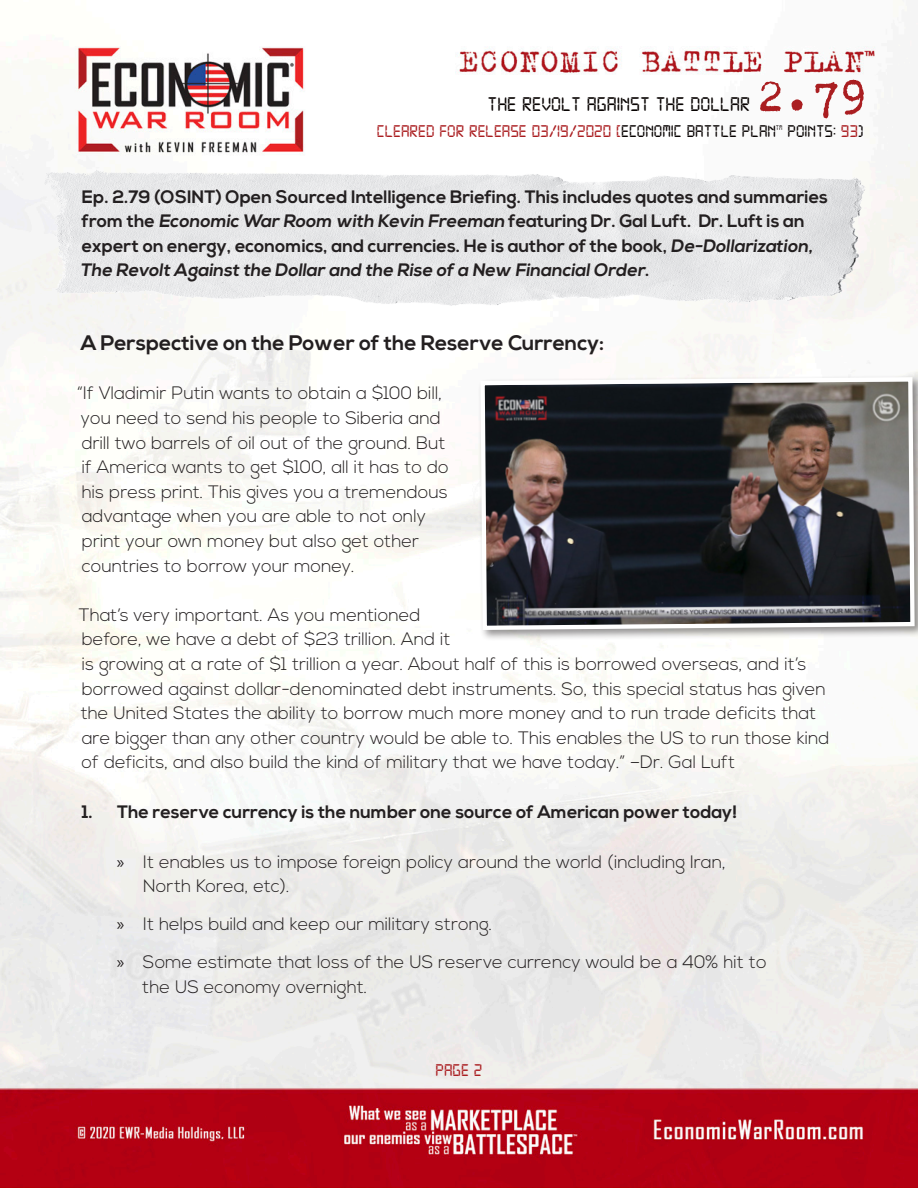
<style>
.page{position:relative;width:918px;height:1188px;background:#fff}
.page>*{position:absolute;margin:0;border:0;box-sizing:border-box;transform-origin:0 0}
.t1{font:51px "Trixie";color:#aa1e21}
.t2{font:700 21px "Nexa";color:#231f20}
.t3{font:21px "Digital 7";color:#080302}
.t4{font:300 18px/24.6px "Nexa";color:#231f20}
.Main_Number_Section{font:700 18px/24.6px "Nexa";color:#231f20}
.t5{font:18px "Digital 7";color:#aa1e21}
.t6{font:18px "Digital 7";color:#080302}
.t7{font:7.05px "Digital 7";color:#080302}
.s1{color:#080302}
.s2{color:#aa1e21}
.s3{font-family:"Myriad Pro";font-weight:400}
</style>
<div class="page">
<img style="left:0;top:35px;width:918px;height:1153px">
<img style="left:38px;top:168px;width:837px;height:139px">
<div style="left:478px;top:374px;width:440px;height:267px;background:#231f20;opacity:.48"></div>
<svg style="left:478px;top:375px;width:439px;height:257px;background:#4b494b"></svg>
<h1 class="t1" style="left:756px;top:62px;width:114px">2.79</h1>
<p class="t5" style="left:377px;top:123px;width:401px">CLEARED FOR RELEASE 03/19/2020 [<span class="s1">ECONOMIC BATTLE PLAN</span></p>
<p class="t7" style="left:776px;top:124px;width:8px">TM</p>
<p class="t6" style="left:788px;top:123px;width:78px">POINTS: <span class="s2">93</span>)</p>
<p class="t3" style="left:487px;top:95px;width:264px">THE REVOLT AGAINST THE DOLLAR</p>
<p class="Main_Number_Section" style="left:80px;top:185px;width:749px">Ep. 2.79 (OSINT) Open Sourced Intelligence Briefing. This includes quotes and summaries from the Economic War Room with Kevin Freeman featuring Dr. Gal Luft. Dr. Luft is an expert on energy, economics, and currencies. He is author of the book, De-Dollarization, The Revolt Against the Dollar and the Rise of a New FinancialOrder.</p>
<p class="t2" style="left:81px;top:331px;width:525px">A Perspective on the Power of the Reserve Currency:</p>
<p class="t4" style="left:77px;top:382px;width:373px">“If Vladimir Putin wants to obtain a $100 bill, you need to send his people to Siberia and drill two barrels of oil out of the ground. But if America wants to get $100, all it has to do his press print. This gives you a tremendous advantage when you are able to not only print your own money but also get other countries to borrow your money.</p>
<p class="t4" style="left:79px;top:603px;width:752px">That’s very important. As you mentioned<br>before, we have a debt of $23 trillion. And it<br>is growing at a rate of $1 trillion a year. About half of this is borrowed overseas, and it’s borrowed against dollar-denominated debt instruments. So, this special status has given the United States the ability to borrow much more money and to run trade deficits that are bigger than any other country would be able to. This enables the US to run those kind of deficits, and also build the kind of military that we have today.” –Dr. Gal Luft</p>
<p class="Main_Number_Section" style="left:82px;top:801px;width:657px">1. The reserve currency is the number one source of American power today!</p>
<p class="t4" style="left:143px;top:850px;width:584px;text-indent:-26px"><span class="s3">»</span> It enables us to impose foreign policy around the world (including Iran,<br>North Korea, etc).</p>
<p class="t4" style="left:117px;top:913px;width:377px"><span class="s3">»</span> It helps build and keep our military strong.</p>
<p class="t4" style="left:142px;top:951px;width:626px;text-indent:-25px"><span class="s3">»</span> Some estimate that loss of the US reserve currency would be a 40% hit to the US economy overnight.</p>
<p class="t5" style="left:436px;top:1062px;width:48px">PAGE 2</p>
</div>
